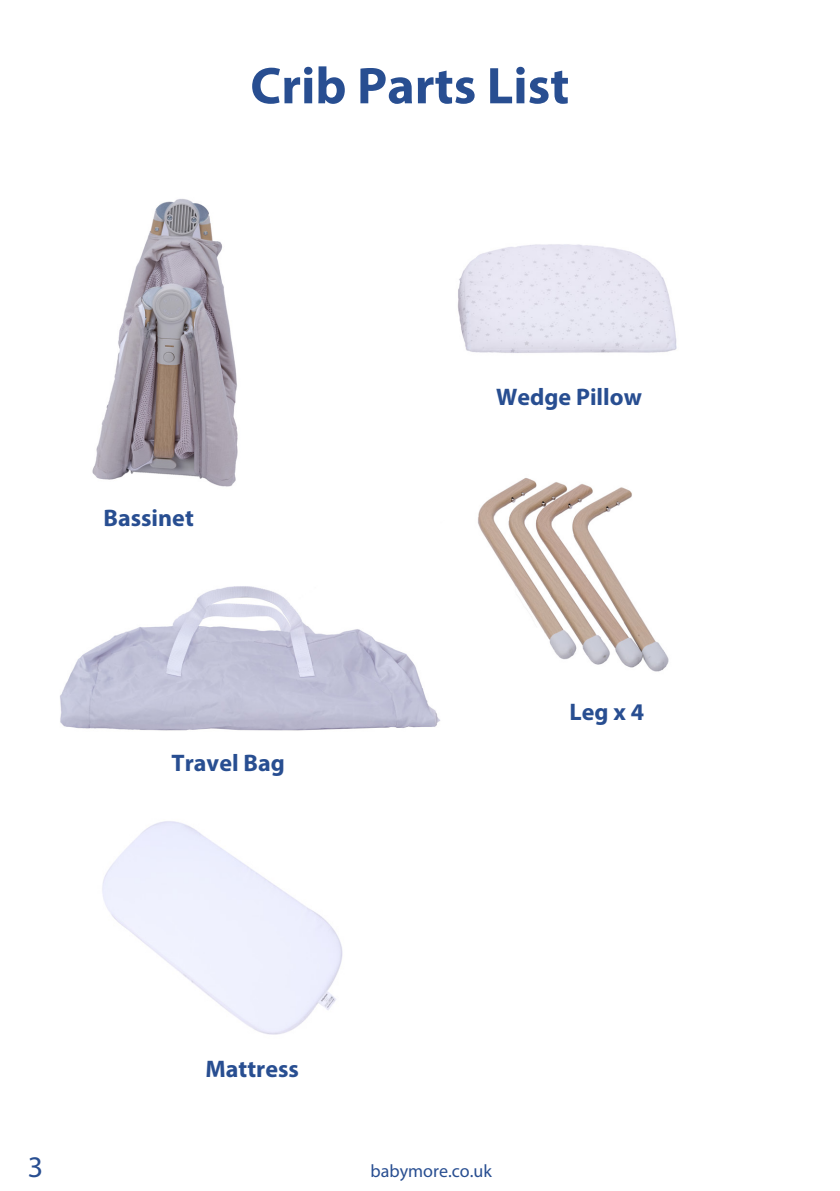
<style>
.page{position:relative;width:840px;height:1191px;background:#fff}
.page>*{position:absolute;margin:0;border:0;box-sizing:border-box;transform-origin:0 0}
.t1{font:700 52px "Myriad Pro";color:#284e91}
.t2{font:30px "Myriad Pro";color:#284e91}
.t3{font:700 24px "Myriad Pro";color:#284e91}
.t4{font:18px "Myriad Pro";color:#284e91}
</style>
<div class="page">
<img style="left:102px;top:821px;width:241px;height:214px">
<img style="left:60px;top:199px;width:617px;height:532px">
<h1 class="t1" style="left:250px;top:52px;width:320px">Crib Parts List</h1>
<p class="t3" style="left:103px;top:502px;width:92px">Bassinet</p>
<p class="t3" style="left:171px;top:747px;width:114px">Travel Bag</p>
<p class="t3" style="left:205px;top:1053px;width:95px">Mattress</p>
<p class="t3" style="left:496px;top:381px;width:147px">Wedge Pillow</p>
<p class="t3" style="left:569px;top:696px;width:76px">Leg x 4</p>
<p class="t2" style="left:28px;top:1148px;width:17px">3</p>
<p class="t4" style="left:370px;top:1160px;width:123px">babymore.co.uk</p>
</div>
